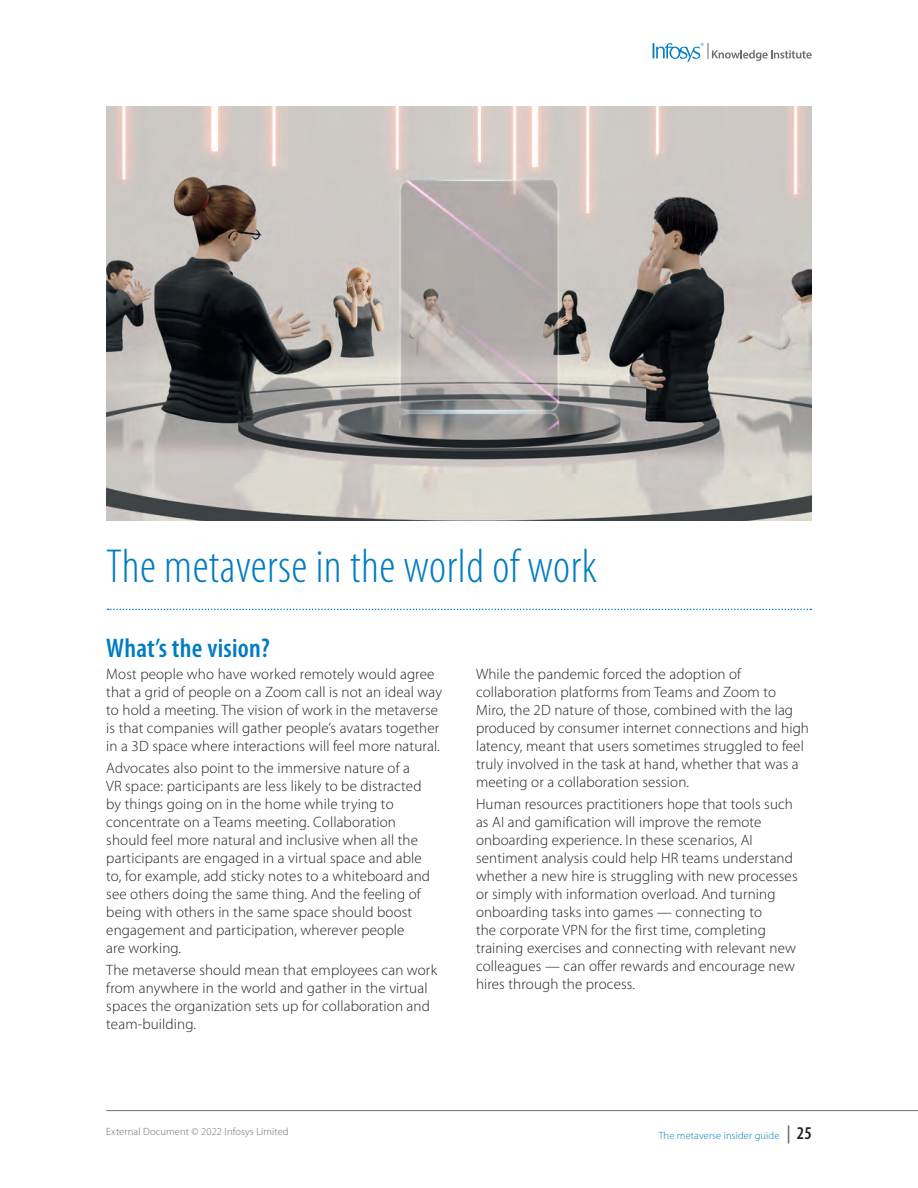
<style>
.page{position:relative;width:918px;height:1188px;background:#fff}
.page>*{position:absolute;margin:0;border:0;box-sizing:border-box;transform-origin:0 0}
.t1{font:300 condensed 48px "Myriad Pro";letter-spacing:.01em;color:#007cc2}
.t2{font:600 condensed 27px "Myriad Pro";letter-spacing:.01em;color:#007cc2}
.t3{font:300 15px/18px "Myriad Pro";letter-spacing:.01em;color:#231f20}
.t4{font:300 10.5px "Myriad Pro";letter-spacing:.01em;color:#6c6d70}
.t5{font:300 10.5px "Myriad Pro";letter-spacing:.01em;color:#007cc2}
.s1{font-weight:600;font-stretch:condensed;font-size:18px;color:#6c6d70}
.s2{font-weight:600;font-stretch:condensed;font-size:18px;color:#231f20}
</style>
<div class="page">
<hr style="left:106px;top:1110px;width:812px;height:1px;background:#6e7276">
<svg style="left:653px;top:43px;width:159px;height:19px"></svg>
<img style="left:106px;top:106px;width:706px;height:415px">
<svg style="left:108px;top:609px;width:703px;height:1px"></svg>
<h1 class="t1" style="left:106px;top:541px;width:492px">The metaverse in the world of work</h1>
<h2 class="t2" style="left:106px;top:633px;width:165px">What’s the vision?</h2>
<p class="t3" style="left:106px;top:665px;width:337px">Most people who have worked remotely would agree that a grid of people on a Zoom call is not an ideal way to hold a meeting. The vision of work in the metaverse is that companies will gather people’s avatars together in a 3D space where interactions will feel more natural.</p>
<p class="t3" style="left:106px;top:759px;width:325px">Advocates also point to the immersive nature of a<br>VR space: participants are less likely to be distracted by things going on in the home while trying to concentrate on a Teams meeting. Collaboration should feel more natural and inclusive when all the participants are engaged in a virtual space and able to, for example, add sticky notes to a whiteboard and see others doing the same thing. And the feeling of being with others in the same space should boost engagement and participation, wherever people<br>are working.</p>
<p class="t3" style="left:106px;top:962px;width:332px">The metaverse should mean that employees can work from anywhere in the world and gather in the virtual spaces the organization sets up for collaboration and team-building.</p>
<p class="t3" style="left:476px;top:665px;width:335px">While the pandemic forced the adoption of collaboration platforms from Teams and Zoom to Miro, the 2D nature of those, combined with the lag produced by consumer internet connections and high latency, meant that users sometimes struggled to feel truly involved in the task at hand, whether that was a meeting or a collaboration session.</p>
<p class="t3" style="left:476px;top:795px;width:323px">Human resources practitioners hope that tools such as AI and gamification will improve the remote onboarding experience. In these scenarios, AI sentiment analysis could help HR teams understand whether a new hire is struggling with new processes or simply with information overload. And turning onboarding tasks into games — connecting to<br>the corporate VPN for the first time, completing training exercises and connecting with relevant new colleagues — can offer rewards and encourage new hires through the process.</p>
<p class="t4" style="left:106px;top:1126px;width:184px">External Document © 2022 Infosys Limited</p>
<p class="t5" style="left:659px;top:1129px;width:155px">The metaverse insider guide <span class="s1">|</span> <span class="s2">25</span></p>
</div>
